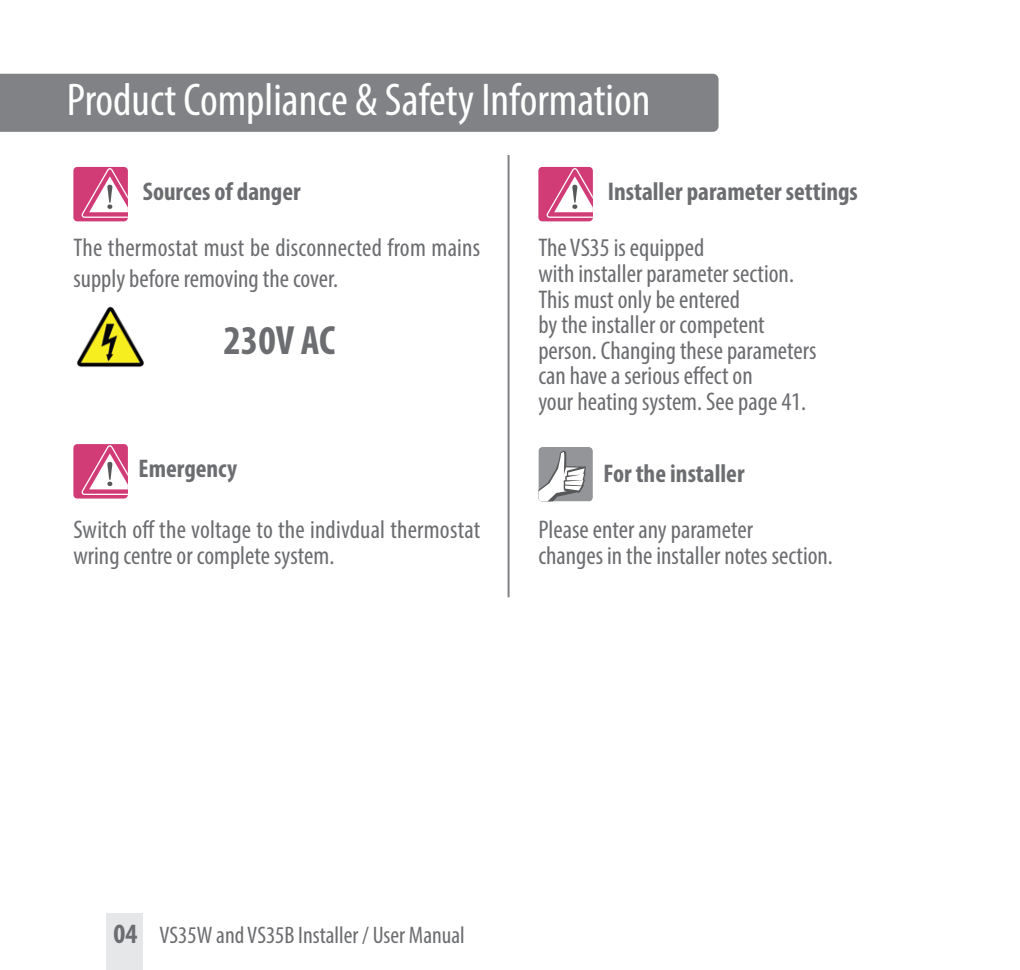
<style>
.page{position:relative;width:1020px;height:970px;background:#fff}
.page>*{position:absolute;margin:0;border:0;box-sizing:border-box;transform-origin:0 0}
.t1{font:condensed 46px "Myriad Pro";color:#fff}
.t2{font:700 condensed 40.8px "Myriad Pro";color:#6c6d70}
.t3{font:condensed 25.6px/25.6px "Myriad Pro";color:#6c6d70}
.t4{font:700 condensed 25.6px "Myriad Pro";color:#6c6d70}
.t5{font:condensed 24px "Myriad Pro";color:#6c6d70}
.s1{font-weight:700;font-size:28px}
</style>
<div class="page">
<div style="left:0;top:74px;width:718px;height:58px;background:#808285"></div>
<img style="left:77px;top:306px;width:67px;height:61px">
<div style="left:73px;top:167px;width:55px;height:54px;background:#d13c76;border-radius:4px"></div>
<svg style="left:81px;top:167px;width:47px;height:51px"></svg>
<div style="left:538px;top:167px;width:54px;height:54px;background:#d13c76;border-radius:4px"></div>
<svg style="left:546px;top:167px;width:46px;height:51px"></svg>
<div style="left:73px;top:444px;width:55px;height:54px;background:#d13c76;border-radius:4px"></div>
<svg style="left:80px;top:444px;width:48px;height:51px"></svg>
<div style="left:538px;top:447px;width:54px;height:54px;background:#939598;border-radius:4px"></div>
<svg style="left:538px;top:450px;width:47px;height:51px"></svg>
<hr style="left:507px;top:155px;width:2px;height:442px;background:#808285">
<div style="left:106px;top:913px;width:37px;height:56px;background:#e6e7e9"></div>
<h1 class="t1" style="left:67px;top:83px;width:585px">Product Compliance &amp; Safety Information</h1>
<p class="t4" style="left:143px;top:182px;width:159px">Sources of danger</p>
<p class="t3" style="left:73px;top:234px;width:408px;line-height:30.8px">The thermostat must be disconnected from mains supply before removing the cover.</p>
<h2 class="t2" style="left:223px;top:325px;width:113px">230V AC</h2>
<p class="t4" style="left:138px;top:459px;width:100px">Emergency</p>
<p class="t3" style="left:73px;top:519px;width:408px">Switch off the voltage to the indivdual thermostat wring centre or complete system.</p>
<p class="t4" style="left:607px;top:182px;width:252px">Installer parameter settings</p>
<p class="t3" style="left:538px;top:237px;width:280px">The VS35 is equipped<br>with installer parameter section.<br>This must only be entered<br>by the installer or competent person. Changing these parameters can have a serious effect on<br>your heating system. See page 41.</p>
<p class="t4" style="left:603px;top:464px;width:142px">For the installer</p>
<p class="t3" style="left:538px;top:519px;width:296px">Please enter any parameter<br>changes in the installer notes section.</p>
<p class="t5" style="left:114px;top:925px;width:352px"><span class="s1">04</span> VS35W and VS35B Installer / User Manual</p>
</div>
